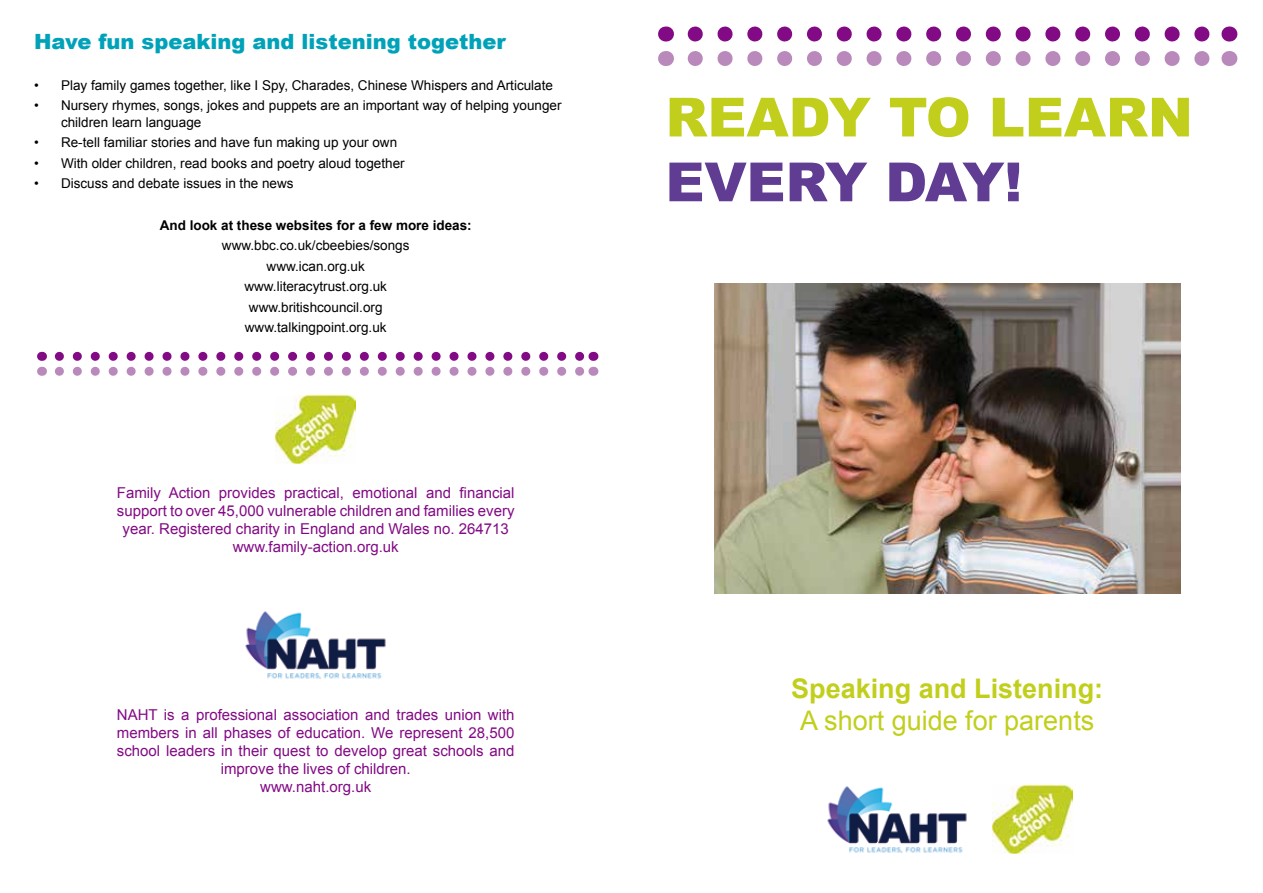
<style>
.page{position:relative;width:1263px;height:893px;background:#fff}
.page>*{position:absolute;margin:0;border:0;box-sizing:border-box;transform-origin:0 0}
.t1{font:900 54px "Arial";color:#c1cf1c}
.t2{font:900 54px "Arial";letter-spacing:-.02em;color:#603c93}
.t3{font:700 27px "Arial";color:#c1cf1c}
.t4{font:27px "Arial";color:#c1cf1c}
.t5{font:900 21px "Arial";color:#00a2b9}
.t6{font:15px/18px "Arial";color:#830a85;text-align:center}
.t7{font:13.5px/20.4px "Arial";color:#000}
.t8{font:700 13.5px "Arial";color:#000}
</style>
<div class="page">
<img style="left:714px;top:284px;width:466px;height:309px">
<img style="left:992px;top:786px;width:80px;height:67px">
<img style="left:827px;top:786px;width:140px;height:68px">
<svg style="left:695px;top:27px;width:515px;height:15px"></svg>
<svg style="left:665px;top:27px;width:1px;height:15px"></svg>
<svg style="left:1229px;top:27px;width:1px;height:15px"></svg>
<svg style="left:695px;top:51px;width:515px;height:15px"></svg>
<svg style="left:665px;top:51px;width:1px;height:15px"></svg>
<svg style="left:1229px;top:51px;width:1px;height:15px"></svg>
<img style="left:276px;top:395px;width:80px;height:68px">
<img style="left:245px;top:611px;width:141px;height:68px">
<svg style="left:59px;top:352px;width:525px;height:9px"></svg>
<svg style="left:59px;top:367px;width:525px;height:9px"></svg>
<h3 class="t5" style="left:34px;top:26px;width:473px">Have fun speaking and listening together</h3>
<p class="t7" style="left:34px;top:75px;width:520px">• Play family games together, like I Spy, Charades, Chinese Whispers and Articulate</p>
<p class="t7" style="left:61px;top:98px;width:502px;line-height:16.2px;text-indent:-27px">• Nursery rhymes, songs, jokes and puppets are an important way of helping younger children learn language</p>
<p class="t7" style="left:34px;top:132px;width:365px">• Re-tell familiar stories and have fun making up your own</p>
<p class="t7" style="left:34px;top:153px;width:372px">• With older children, read books and poetry aloud together</p>
<p class="t7" style="left:34px;top:173px;width:261px">• Discuss and debate issues in the news</p>
<p class="t8" style="left:160px;top:216px;width:314px">And look at these websites for a few more ideas:</p>
<p class="t7" style="left:222px;top:236px;width:189px;text-align:center">www.bbc.co.uk/cbeebies/songs www.ican.org.uk www.literacytrust.org.uk www.britishcouncil.org www.talkingpoint.org.uk</p>
<p class="t6" style="left:117px;top:484px;width:399px">Family Action provides practical, emotional and financial support to over 45,000 vulnerable children and families every year. Registered charity in England and Wales no. 264713 www.family-action.org.uk</p>
<p class="t6" style="left:117px;top:705px;width:399px">NAHT is a professional association and trades union with members in all phases of education. We represent 28,500 school leaders in their quest to develop great schools and improve the lives of children.<br>www.naht.org.uk</p>
<h1 class="t1" style="left:665px;top:78px;width:529px">READY TO LEARN</h1>
<h1 class="t2" style="left:665px;top:143px;width:358px">EVERY DAY!</h1>
<h2 class="t3" style="left:791px;top:670px;width:314px">Speaking and Listening:</h2>
<h2 class="t4" style="left:800px;top:703px;width:296px">A short guide for parents</h2>
</div>
